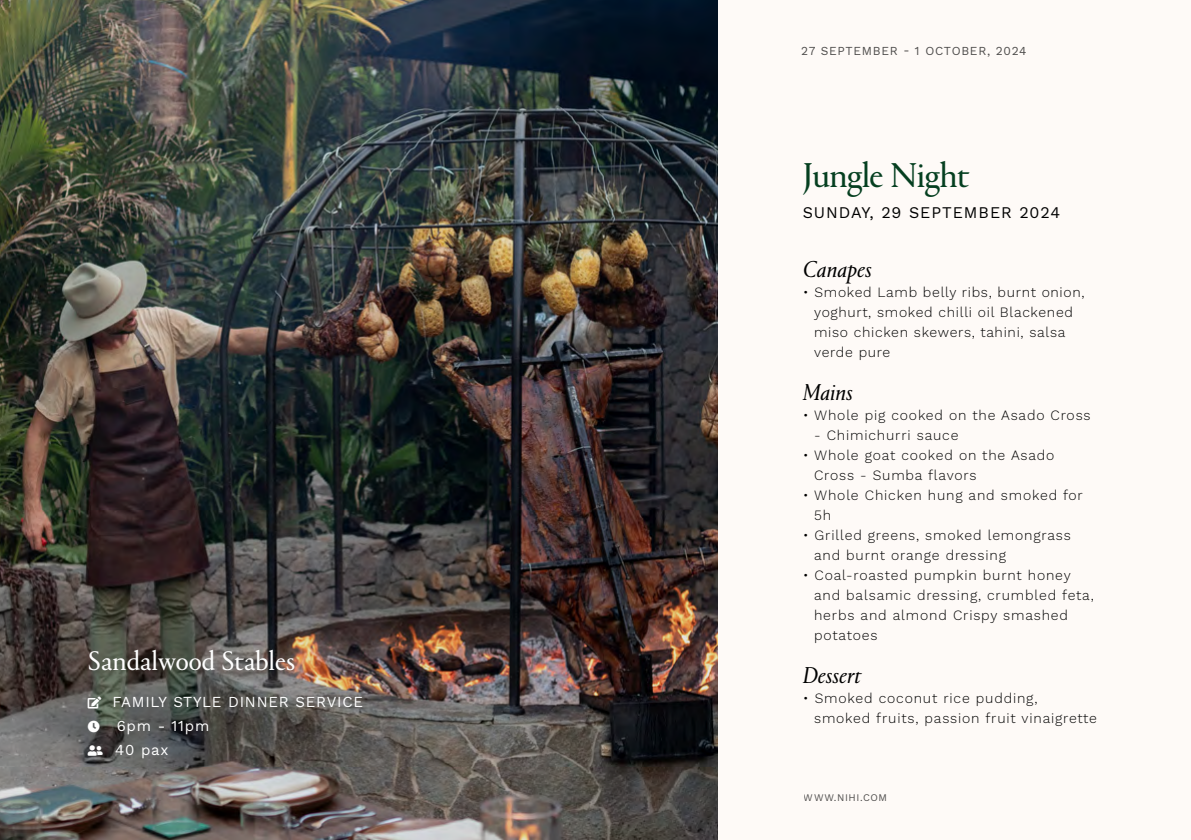
<style>
.page{position:relative;width:1191px;height:840px;background:#fff}
.page>*{position:absolute;margin:0;border:0;box-sizing:border-box;transform-origin:0 0}
.t1{font:36px "Portrait";letter-spacing:-.02em;color:#053f20}
.t2{font:28px "Portrait";color:#fff}
.t3{font:italic 24px "Portrait";color:#000}
.t4{font:16px "Work Sans";letter-spacing:.06em;color:#000}
.t5{font:15px/24px "Work Sans";letter-spacing:.05em;color:#fff}
.t6{font:300 14px/20px "Work Sans";letter-spacing:.06em;color:#000}
.t7{font:12px "Work Sans";letter-spacing:.06em;color:#000}
.t8{font:10px "Work Sans";letter-spacing:.06em;color:#000}
</style>
<div class="page">
<div style="left:0;top:0;width:1191px;height:839px;background:#fefaf7"></div>
<img style="left:0;top:0;width:717px;height:839px">
<svg style="left:88px;top:695px;width:13px;height:12px"></svg>
<svg style="left:88px;top:719px;width:12px;height:12px"></svg>
<svg style="left:88px;top:744px;width:15px;height:11px"></svg>
<h2 class="t2" style="left:88px;top:641px;width:209px">Sandalwood Stables</h2>
<p class="t5" style="left:112px;top:688px;width:252px">FAMILY STYLE DINNER SERVICE<br>6pm - 11pm<br>40 pax</p>
<p class="t7" style="left:801px;top:42px;width:227px">27 SEPTEMBER - 1 OCTOBER, 2024</p>
<h1 class="t1" style="left:802px;top:152px;width:169px">Jungle Night</h1>
<p class="t4" style="left:802px;top:200px;width:259px">SUNDAY, 29 SEPTEMBER 2024</p>
<h3 class="t3" style="left:802px;top:253px;width:70px">Canapes</h3>
<p class="t6" style="left:814px;top:282px;width:272px;text-indent:-11px">• Smoked Lamb belly ribs, burnt onion, yoghurt, smoked chilli oil Blackened miso chicken skewers, tahini, salsa verde pure</p>
<h3 class="t3" style="left:802px;top:376px;width:52px">Mains</h3>
<p class="t6" style="left:802px;top:404px;width:289px">• Whole pig cooked on the Asado Cross</p>
<p class="t6" style="left:814px;top:424px;width:146px">- Chimichurri sauce</p>
<p class="t6" style="left:814px;top:444px;width:242px;text-indent:-11px">• Whole goat cooked on the Asado<br>Cross - Sumba flavors</p>
<p class="t6" style="left:814px;top:484px;width:270px;text-indent:-11px">• Whole Chicken hung and smoked for<br>5h</p>
<p class="t6" style="left:814px;top:524px;width:258px;text-indent:-11px">• Grilled greens, smoked lemongrass and burnt orange dressing</p>
<p class="t6" style="left:814px;top:564px;width:281px;text-indent:-11px">• Coal-roasted pumpkin burnt honey and balsamic dressing, crumbled feta, herbs and almond Crispy smashed potatoes</p>
<h3 class="t3" style="left:802px;top:658px;width:60px">Dessert</h3>
<p class="t6" style="left:814px;top:687px;width:284px;text-indent:-11px">• Smoked coconut rice pudding, smoked fruits, passion fruit vinaigrette</p>
<p class="t8" style="left:804px;top:789px;width:85px">WWW.NIHI.COM</p>
</div>
